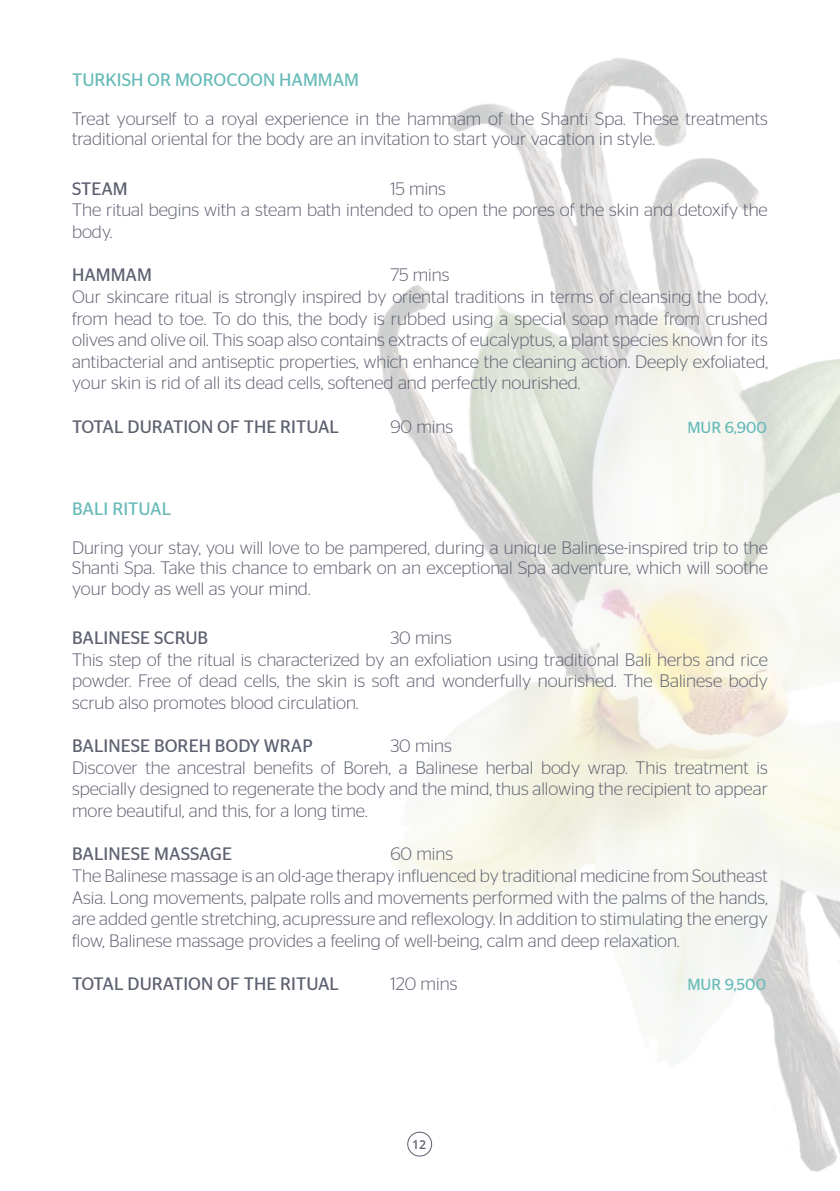
<style>
.page{position:relative;width:840px;height:1191px;background:#fff}
.page>*{position:absolute;margin:0;border:0;box-sizing:border-box;transform-origin:0 0}
.t1{font:300 18px/21.6px "Stag Sans";color:#5d6070}
.t2{font:18px "Stag Sans";color:#5d6070}
.t3{font:18px "Stag Sans";color:#68bbb9}
.t4{font:16px "Stag Sans";color:#68bbb9}
.t5{font:600 12.2px "Open Sans";color:#5d6070}
</style>
<div class="page">
<img style="left:377px;top:58px;width:462px;height:1114px">
<div style="left:407px;top:1131px;width:25px;height:25px;border:1px solid #5d6070;border-radius:50%"></div>
<p class="t3" style="left:72px;top:70px;width:288px">TURKISH OR MOROCOON HAMMAM</p>
<p class="t1" style="left:72px;top:108px;width:696px;line-height:20.4px">Treat yourself to a royal experience in the hammam of the Shanti Spa. These treatments traditional oriental for the body are an invitation to start your vacation in style.</p>
<p class="t2" style="left:72px;top:178px;width:57px">STEAM</p>
<p class="t1" style="left:72px;top:177px;width:696px;text-indent:318px">15 mins<br>The ritual begins with a steam bath intended to open the pores of the skin and detoxify the body.</p>
<p class="t2" style="left:72px;top:265px;width:81px">HAMMAM</p>
<p class="t1" style="left:72px;top:264px;width:697px;text-indent:318px">75 mins<br>Our skincare ritual is strongly inspired by oriental traditions in terms of cleansing the body, from head to toe. To do this, the body is rubbed using a special soap made from crushed olives and olive oil. This soap also contains extracts of eucalyptus, a plant species known for its antibacterial and antiseptic properties, which enhance the cleaning action. Deeply exfoliated, your skin is rid of all its dead cells, softened and perfectly nourished.</p>
<p class="t2" style="left:72px;top:416px;width:268px">TOTAL DURATION OF THE RITUAL</p>
<p class="t1" style="left:390px;top:415px;width:64px">90 mins</p>
<p class="t4" style="left:687px;top:418px;width:81px">MUR 6,900</p>
<p class="t3" style="left:72px;top:499px;width:101px">BALI RITUAL</p>
<p class="t1" style="left:72px;top:537px;width:696px;line-height:20.4px;text-align:justify">During your stay, you will love to be pampered, during a unique Balinese-inspired trip to the Shanti Spa. Take this chance to embark on an exceptional Spa adventure, which will soothe your body as well as your mind.</p>
<p class="t2" style="left:72px;top:628px;width:137px">BALINESE SCRUB</p>
<p class="t1" style="left:72px;top:627px;width:697px;text-indent:318px">30 mins<br>This step of the ritual is characterized by an exfoliation using traditional Bali herbs and rice powder. Free of dead cells, the skin is soft and wonderfully nourished. The Balinese body scrub also promotes blood circulation.</p>
<p class="t2" style="left:72px;top:736px;width:242px">BALINESE BOREH BODY WRAP</p>
<p class="t1" style="left:72px;top:735px;width:696px;text-indent:318px">30 mins<br>Discover the ancestral benefits of Boreh, a Balinese herbal body wrap. This treatment is specially designed to regenerate the body and the mind, thus allowing the recipient to appear more beautiful, and this, for a long time.</p>
<p class="t2" style="left:72px;top:844px;width:161px">BALINESE MASSAGE</p>
<p class="t1" style="left:72px;top:843px;width:697px;text-indent:318px">60 mins<br>The Balinese massage is an old-age therapy influenced by traditional medicine from Southeast Asia. Long movements, palpate rolls and movements performed with the palms of the hands, are added gentle stretching, acupressure and reflexology. In addition to stimulating the energy flow, Balinese massage provides a feeling of well-being, calm and deep relaxation.</p>
<p class="t2" style="left:72px;top:973px;width:268px">TOTAL DURATION OF THE RITUAL</p>
<p class="t1" style="left:390px;top:972px;width:68px">120 mins</p>
<p class="t4" style="left:687px;top:975px;width:80px">MUR 9,500</p>
<p class="t5" style="left:412px;top:1136px;width:15px">12</p>
</div>
